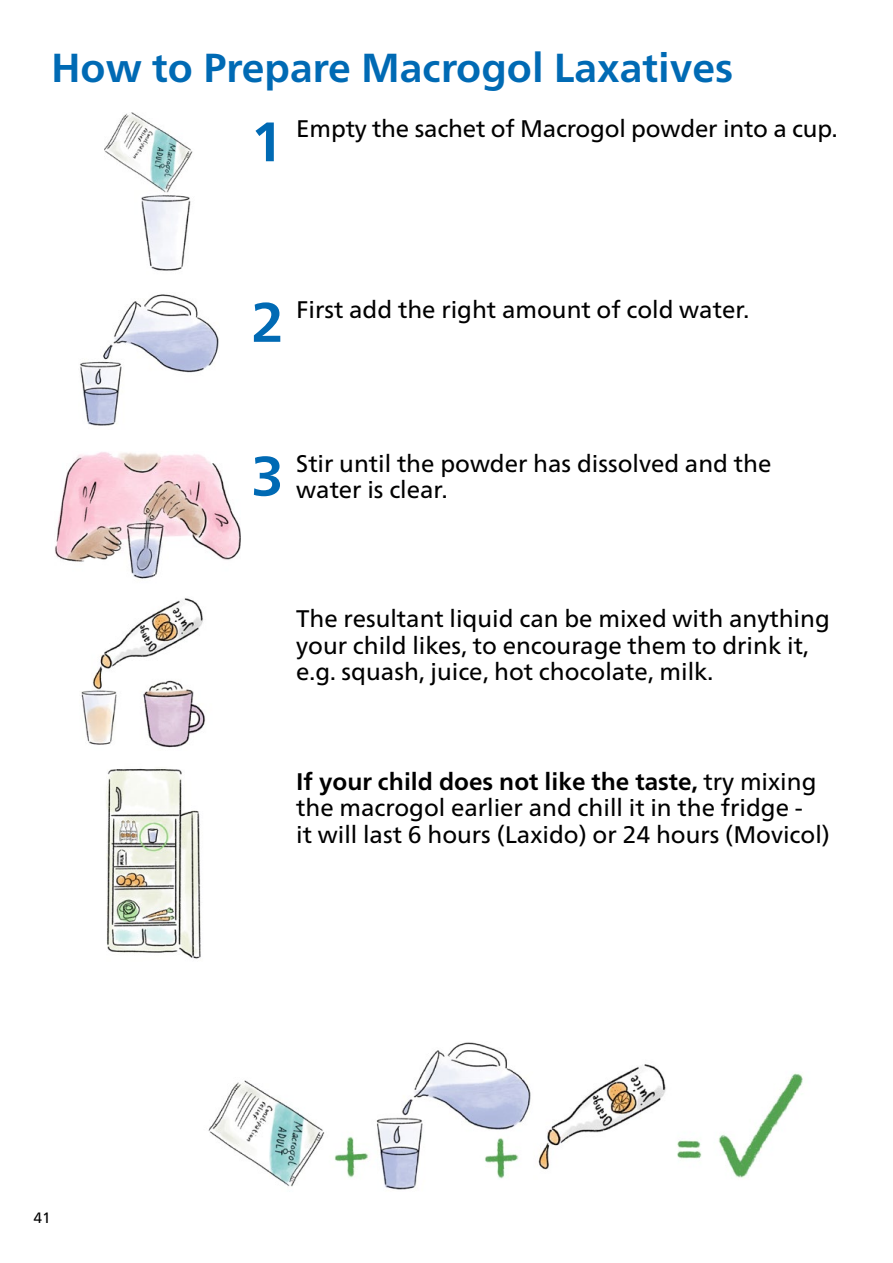
<style>
.page{position:relative;width:893px;height:1263px;background:#fff}
.page>*{position:absolute;margin:0;border:0;box-sizing:border-box;transform-origin:0 0}
.t1{font:700 55.5px "Frutiger Neue LTCYR";color:#006ab4}
.t2{font:700 40.5px "Frutiger Neue LTCYR";color:#006ab4}
.t3{font:24px/26.2px "Frutiger Neue LTCYR";color:#000}
.t4{font:15px "Frutiger Neue LTCYR";color:#000}
.s1{font-weight:700}
</style>
<div class="page">
<img style="left:104px;top:112px;width:89px;height:159px">
<img style="left:80px;top:294px;width:139px;height:132px">
<img style="left:55px;top:452px;width:186px;height:127px">
<img style="left:81px;top:598px;width:125px;height:150px">
<img style="left:106px;top:768px;width:95px;height:191px">
<img style="left:208px;top:1042px;width:595px;height:148px">
<h2 class="t2" style="left:51px;top:44px;width:684px">How to Prepare Macrogol Laxatives</h2>
<h1 class="t1" style="left:251px;top:109px;width:35px">1</h1>
<p class="t3" style="left:296px;top:116px;width:543px">Empty the sachet of Macrogol powder into a cup.</p>
<h1 class="t1" style="left:251px;top:290px;width:35px">2</h1>
<p class="t3" style="left:296px;top:296px;width:454px">First add the right amount of cold water.</p>
<h1 class="t1" style="left:251px;top:443px;width:35px">3</h1>
<p class="t3" style="left:296px;top:450px;width:477px">Stir until the powder has dissolved and the water is clear.</p>
<p class="t3" style="left:296px;top:606px;width:535px">The resultant liquid can be mixed with anything your child likes, to encourage them to drink it, e.g. squash, juice, hot chocolate, milk.</p>
<p class="t4" style="left:34px;top:1209px;width:19px">41</p>
<p class="t3" style="left:296px;top:768px;width:535px"><span class="s1">If your child does not like the taste,</span> try mixing the macrogol earlier and chill it in the fridge -<br>it will last 6 hours (Laxido) or 24 hours (Movicol)</p>
</div>
